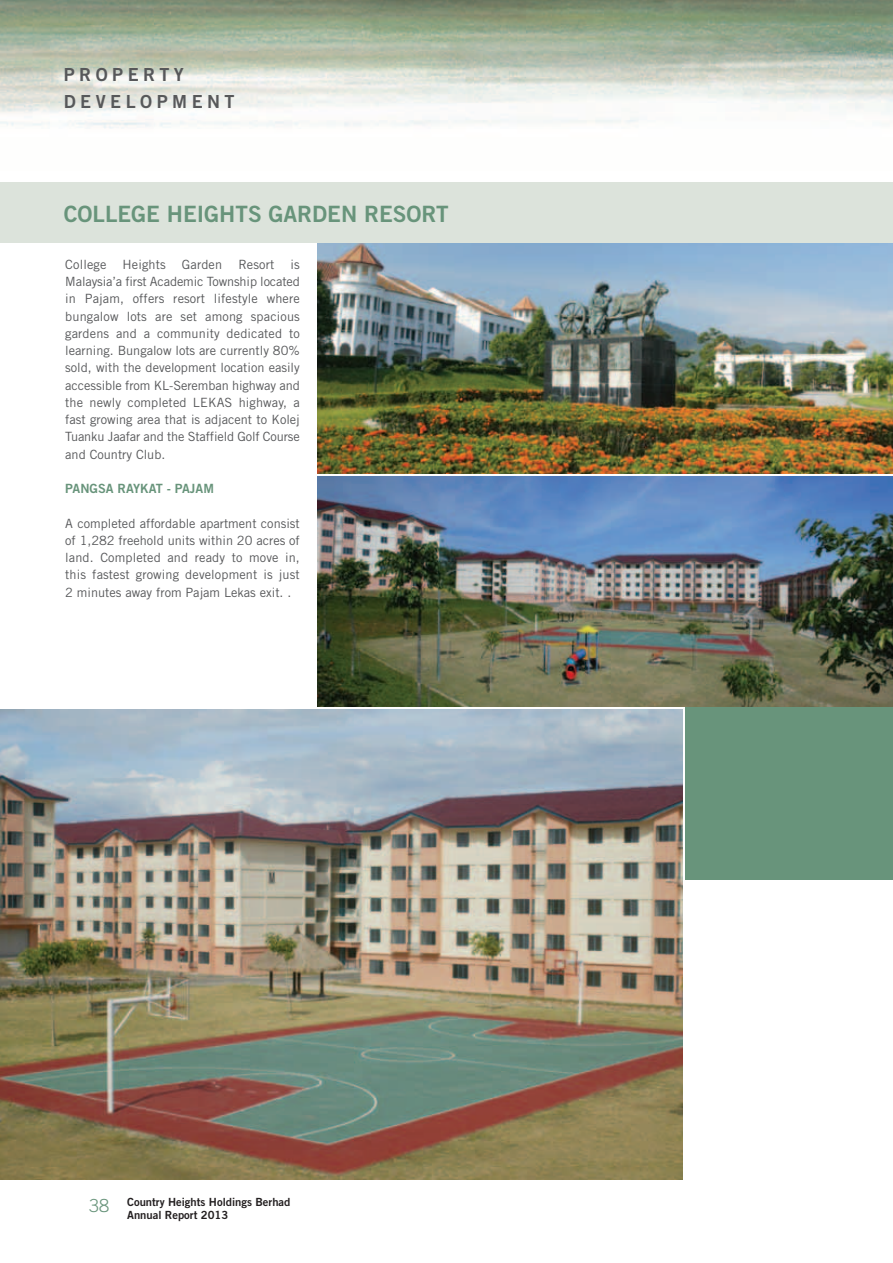
<style>
.page{position:relative;width:893px;height:1263px;background:#fff}
.page>*{position:absolute;margin:0;border:0;box-sizing:border-box;transform-origin:0 0}
.t1{font:22.5px "Trade Gothic Bold Two";color:#68947b}
.t2{font:18px/27px "Trade Gothic Bold Two";letter-spacing:.25em;color:#57585a}
.t3{font:12.75px/17.2px "Trade Gothic";color:#57585a;text-align:justify}
.t4{font:12.75px "Trade Gothic Bold Two";color:#68947b}
.t5{font:11.25px/13.5px "Trade Gothic Bold Two";color:#231f20}
.s1{font-family:"Trade Gothic";font-weight:300;font-size:18px;color:#68947b}
</style>
<div class="page">
<div style="left:685px;top:705px;width:207px;height:175px;background:#68947b"></div>
<img style="left:318px;top:243px;width:574px;height:230px">
<img style="left:318px;top:477px;width:574px;height:229px">
<div style="left:0;top:183px;width:892px;height:60px;background:#dce3db"></div>
<img style="left:0;top:0;width:892px;height:129px">
<img style="left:0;top:710px;width:682px;height:469px">
<h2 class="t2" style="left:64px;top:62px;width:172px">PROPERTY<br>DEVELOPMENT</h2>
<h1 class="t1" style="left:64px;top:205px;width:386px">COLLEGE HEIGHTS GARDEN RESORT</h1>
<p class="t3" style="left:65px;top:257px;width:236px;text-indent:225px">is Malaysia’a first Academic Township located in Pajam, offers resort lifestyle where bungalow lots are set among spacious gardens and a community dedicated to learning. Bungalow lots are currently 80% sold, with the development location easily accessible from KL-Seremban highway and the newly completed LEKAS highway, a fast growing area that is adjacent to Kolej Tuanku Jaafar and the Staffield Golf Course and Country Club.</p>
<p class="t4" style="left:65px;top:484px;width:150px">PANGSA RAYKAT - PAJAM</p>
<p class="t3" style="left:65px;top:516px;width:236px">A completed affordable apartment consist of 1,282 freehold units within 20 acres of land. Completed and ready to move in, this fastest growing development is just 2 minutes away from Pajam Lekas exit. .</p>
<p class="t3" style="left:65px;top:257px;width:43px">College</p>
<p class="t3" style="left:123px;top:257px;width:45px">Heights</p>
<p class="t3" style="left:182px;top:257px;width:42px">Garden</p>
<p class="t3" style="left:238px;top:257px;width:38px">Resort</p>
<p class="t5" style="left:127px;top:1196px;width:165px;text-indent:-38px"><span class="s1">38</span> Country Heights Holdings Berhad<br>Annual Report 2013</p>
</div>
